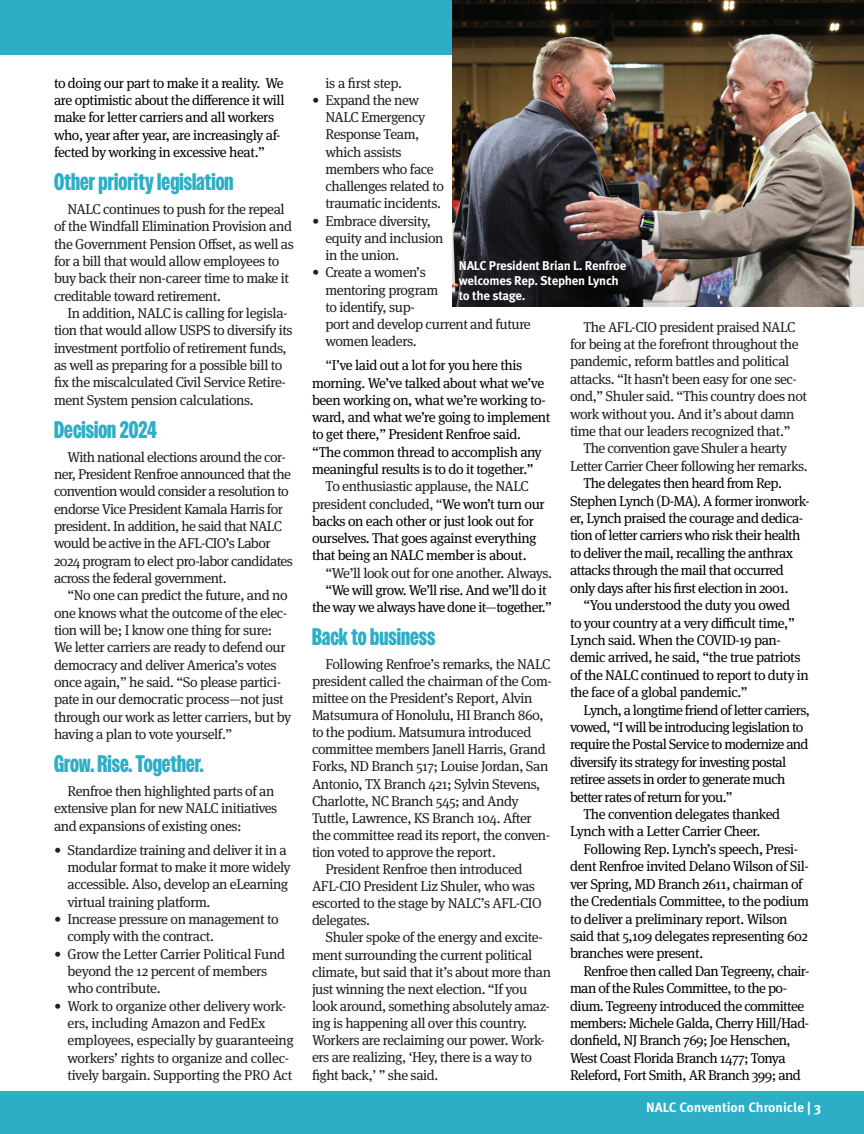
<style>
.page{position:relative;width:864px;height:1134px;background:#fff}
.page>*{position:absolute;margin:0;border:0;box-sizing:border-box;transform-origin:0 0}
.t1{font:900 24px "Owners X Narrow";color:#2daec7}
.t2{font:14.25px/17.4px "Meta Serif Pro";letter-spacing:-.03em;color:#231f20}
.t3{font:14.25px/17.4px "Meta Serif Pro";letter-spacing:-.04em;color:#040503}
.t4{font:700 13.5px "Meta Pro";color:#fff}
.t5{font:700 12.75px/15px "Meta Pro";letter-spacing:-.02em;color:#fff}
.s1{color:#231f20}
</style>
<div class="page">
<div style="left:0;top:0;width:864px;height:54px;background:#2daec7"></div>
<div style="left:0;top:1092px;width:864px;height:42px;background:#2daec7"></div>
<img style="left:452px;top:0;width:412px;height:306px">
<p class="t3" style="left:54px;top:73px;width:232px">to doing our part to make it a reality. We are optimistic about the difference it will make for letter carriers and all workers who, year after year, are increasingly af&shy;fected by working in excessive heat.”</p>
<h1 class="t1" style="left:54px;top:168px;width:181px">Other priority legislation</h1>
<p class="t2" style="left:54px;top:200px;width:241px;text-indent:13px">NALC continues to push for the repeal of the Windfall Elimination Provision and the Government Pension Offset, as well as for a bill that would allow employees to buy back their non-career time to make it creditable toward retirement.</p>
<p class="t2" style="left:54px;top:304px;width:240px;text-indent:13px">In addition, NALC is calling for legisla&shy;tion that would allow USPS to diversify its investment portfolio of retirement funds, as well as preparing for a possible bill to fix the miscalculated Civil Service Retire&shy;ment System pension calculations.</p>
<h1 class="t1" style="left:54px;top:416px;width:104px">Decision 2024</h1>
<p class="t2" style="left:54px;top:447px;width:241px;text-indent:13px">With national elections around the cor&shy;ner, President Renfroe announced that the convention would consider a resolution to endorse Vice President Kamala Harris for president. In addition, he said that NALC would be active in the AFL-CIO’s Labor 2024 program to elect pro-labor candidates across the federal government.</p>
<p class="t2" style="left:54px;top:586px;width:239px;text-indent:13px">“No one can predict the future, and no one knows what the outcome of the elec&shy;tion will be; I know one thing for sure:<br>We letter carriers are ready to defend our democracy and deliver America’s votes once again,” he said. “So please partici&shy;pate in our democratic process—not just through our work as letter carriers, but by having a plan to vote yourself.”</p>
<h1 class="t1" style="left:54px;top:750px;width:151px">Grow. Rise. Together.</h1>
<p class="t2" style="left:54px;top:782px;width:225px;text-indent:13px">Renfroe then highlighted parts of an extensive plan for new NALC initiatives and expansions of existing ones:</p>
<p class="t2" style="left:68px;top:840px;width:225px;text-indent:-13px">• Standardize training and deliver it in a modular format to make it more widely accessible. Also, develop an eLearning virtual training platform.</p>
<p class="t2" style="left:68px;top:910px;width:213px;text-indent:-13px">• Increase pressure on management to comply with the contract.</p>
<p class="t2" style="left:68px;top:944px;width:219px;text-indent:-13px">• Grow the Letter Carrier Political Fund beyond the 12 percent of members who contribute.</p>
<p class="t2" style="left:68px;top:996px;width:228px;text-indent:-13px">• Work to organize other delivery work&shy;ers, including Amazon and FedEx employees, especially by guaranteeing workers’ rights to organize and collec&shy;tively bargain. Supporting the PRO Act</p>
<p class="t2" style="left:325px;top:73px;width:78px">is a first step.</p>
<p class="t2" style="left:325px;top:91px;width:120px;text-indent:-13px">• Expand the new<br>NALC Emergency<br>Response Team, which assists members who face challenges related to traumatic incidents.</p>
<p class="t2" style="left:325px;top:211px;width:120px;text-indent:-13px">• Embrace diversity, equity and inclusion in the union.</p>
<p class="t2" style="left:325px;top:263px;width:207px;text-indent:-13px">• Create a women’s<br>mentoring program<br>to identify, sup-<br>port and develop current and future women leaders.</p>
<p class="t3" style="left:312px;top:356px;width:240px;text-indent:13px"><span class="s1">“</span>I’ve laid out a lot for you here this morning. We’ve talked about what we’ve been working on, what we’re working to&shy;ward, and what we’re going to implement to get there,” President Renfroe said. “The common thread to accomplish any meaningful results is to do it together.”</p>
<p class="t3" style="left:312px;top:477px;width:234px;text-indent:13px"><span class="s1">To enthusiastic applause, the NALC president concluded, “</span>We won’t turn our backs on each other or just look out for ourselves. That goes against everything that being an NALC member is about.</p>
<p class="t2" style="left:325px;top:563px;width:228px">“We’ll look out for one another. Always.</p>
<p class="t3" style="left:312px;top:580px;width:242px;text-align:center">“We will grow. We’ll rise. And we’ll do it the way we always have done it—together.”</p>
<h1 class="t1" style="left:312px;top:623px;width:125px">Back to business</h1>
<p class="t2" style="left:326px;top:654px;width:226px">Following Renfroe’s remarks, the NALC</p>
<p class="t2" style="left:312px;top:672px;width:242px">president called the chairman of the Com-</p>
<p class="t2" style="left:312px;top:689px;width:222px">mittee on the President’s Report, Alvin</p>
<p class="t2" style="left:312px;top:706px;width:233px">Matsumura of Honolulu, HI Branch 860,</p>
<p class="t2" style="left:312px;top:723px;width:221px">to the podium. Matsumura introduced</p>
<p class="t2" style="left:312px;top:740px;width:235px">committee members Janell Harris, Grand</p>
<p class="t2" style="left:312px;top:757px;width:238px">Forks, ND Branch 517; Louise Jordan, San</p>
<p class="t2" style="left:312px;top:774px;width:230px">Antonio, TX Branch 421; Sylvin Stevens,</p>
<p class="t2" style="left:312px;top:791px;width:208px">Charlotte, NC Branch 545; and Andy</p>
<p class="t2" style="left:312px;top:808px;width:221px">Tuttle, Lawrence, KS Branch 104. After</p>
<p class="t2" style="left:312px;top:825px;width:240px">the committee read its report, the conven-</p>
<p class="t2" style="left:312px;top:843px;width:185px">tion voted to approve the report.</p>
<p class="t2" style="left:326px;top:860px;width:199px">President Renfroe then introduced</p>
<p class="t2" style="left:312px;top:877px;width:225px">AFL-CIO President Liz Shuler, who was</p>
<p class="t2" style="left:312px;top:894px;width:231px">escorted to the stage by NALC’s AFL-CIO</p>
<p class="t2" style="left:312px;top:911px;width:59px">delegates.</p>
<p class="t2" style="left:326px;top:928px;width:219px">Shuler spoke of the energy and excite-</p>
<p class="t2" style="left:312px;top:945px;width:222px">ment surrounding the current political</p>
<p class="t2" style="left:312px;top:962px;width:240px">climate, but said that it’s about more than</p>
<p class="t2" style="left:312px;top:979px;width:217px">just winning the next election. “If you</p>
<p class="t2" style="left:312px;top:996px;width:239px">look around, something absolutely amaz-</p>
<p class="t2" style="left:312px;top:1014px;width:217px">ing is happening all over this country.</p>
<p class="t2" style="left:312px;top:1031px;width:234px">Workers are reclaiming our power. Work-</p>
<p class="t2" style="left:312px;top:1048px;width:222px">ers are realizing, ‘Hey, there is a way to</p>
<p class="t2" style="left:312px;top:1065px;width:128px">fight back,’ ” she said.</p>
<p class="t5" style="left:459px;top:258px;width:169px">NALC President Brian L. Renfroe welcomes Rep. Stephen Lynch to the stage.</p>
<p class="t2" style="left:570px;top:317px;width:239px;text-indent:13px">The AFL-CIO president praised NALC for being at the forefront throughout the pandemic, reform battles and political attacks. “It hasn’t been easy for one sec&shy;ond,” Shuler said. “This country does not work without you. And it’s about damn time that our leaders recognized that.”</p>
<p class="t2" style="left:570px;top:439px;width:239px;text-align:center">The convention gave Shuler a hearty<br>Letter Carrier Cheer following her remarks.</p>
<p class="t3" style="left:570px;top:474px;width:241px;text-indent:13px">The delegates then heard from Rep.<br>Stephen Lynch (D-MA). A former ironwork&shy;er, Lynch praised the courage and dedica&shy;tion of letter carriers who risk their health to deliver the mail, recalling the anthrax attacks through the mail that occurred only days after his first election in 2001.</p>
<p class="t3" style="left:570px;top:596px;width:240px;text-indent:13px">“You understood the duty you owed<br>to your country at a very difficult time,” Lynch said. When the COVID-19 pan&shy;demic arrived, he said, “the true patriots of the NALC continued to report to duty in the face of a global pandemic.”</p>
<p class="t3" style="left:584px;top:700px;width:228px">Lynch, a longtime friend of letter carriers,</p>
<p class="t3" style="left:570px;top:718px;width:235px">vowed, “I will be introducing legislation to</p>
<p class="t3" style="left:570px;top:735px;width:240px">require the Postal Service to modernize and</p>
<p class="t3" style="left:570px;top:752px;width:218px">diversify its strategy for investing postal</p>
<p class="t3" style="left:570px;top:770px;width:217px">retiree assets in order to generate much</p>
<p class="t3" style="left:570px;top:787px;width:164px">better rates of return for you.”</p>
<p class="t3" style="left:584px;top:805px;width:198px">The convention delegates thanked</p>
<p class="t3" style="left:570px;top:822px;width:192px">Lynch with a Letter Carrier Cheer.</p>
<p class="t3" style="left:584px;top:840px;width:216px">Following Rep. Lynch’s speech, Presi-</p>
<p class="t3" style="left:570px;top:857px;width:240px">dent Renfroe invited Delano Wilson of Sil-</p>
<p class="t3" style="left:570px;top:874px;width:234px">ver Spring, MD Branch 2611, chairman of</p>
<p class="t3" style="left:570px;top:892px;width:241px">the Credentials Committee, to the podium</p>
<p class="t3" style="left:570px;top:909px;width:219px">to deliver a preliminary report. Wilson</p>
<p class="t3" style="left:570px;top:927px;width:239px">said that 5,109 delegates representing 602</p>
<p class="t3" style="left:570px;top:944px;width:135px">branches were present.</p>
<p class="t3" style="left:584px;top:961px;width:228px">Renfroe then called Dan Tegreeny, chair-</p>
<p class="t3" style="left:570px;top:979px;width:219px">man of the Rules Committee, to the po-</p>
<p class="t3" style="left:570px;top:996px;width:236px">dium. Tegreeny introduced the committee</p>
<p class="t3" style="left:570px;top:1014px;width:241px">members: Michele Galda, Cherry Hill/Had-</p>
<p class="t3" style="left:570px;top:1031px;width:222px">donfield, NJ Branch 769; Joe Henschen,</p>
<p class="t3" style="left:570px;top:1049px;width:217px">West Coast Florida Branch 1477; Tonya</p>
<p class="t3" style="left:570px;top:1066px;width:233px">Releford, Fort Smith, AR Branch 399; and</p>
<p class="t4" style="left:646px;top:1097px;width:176px">NALC Convention Chronicle | 3</p>
</div>
